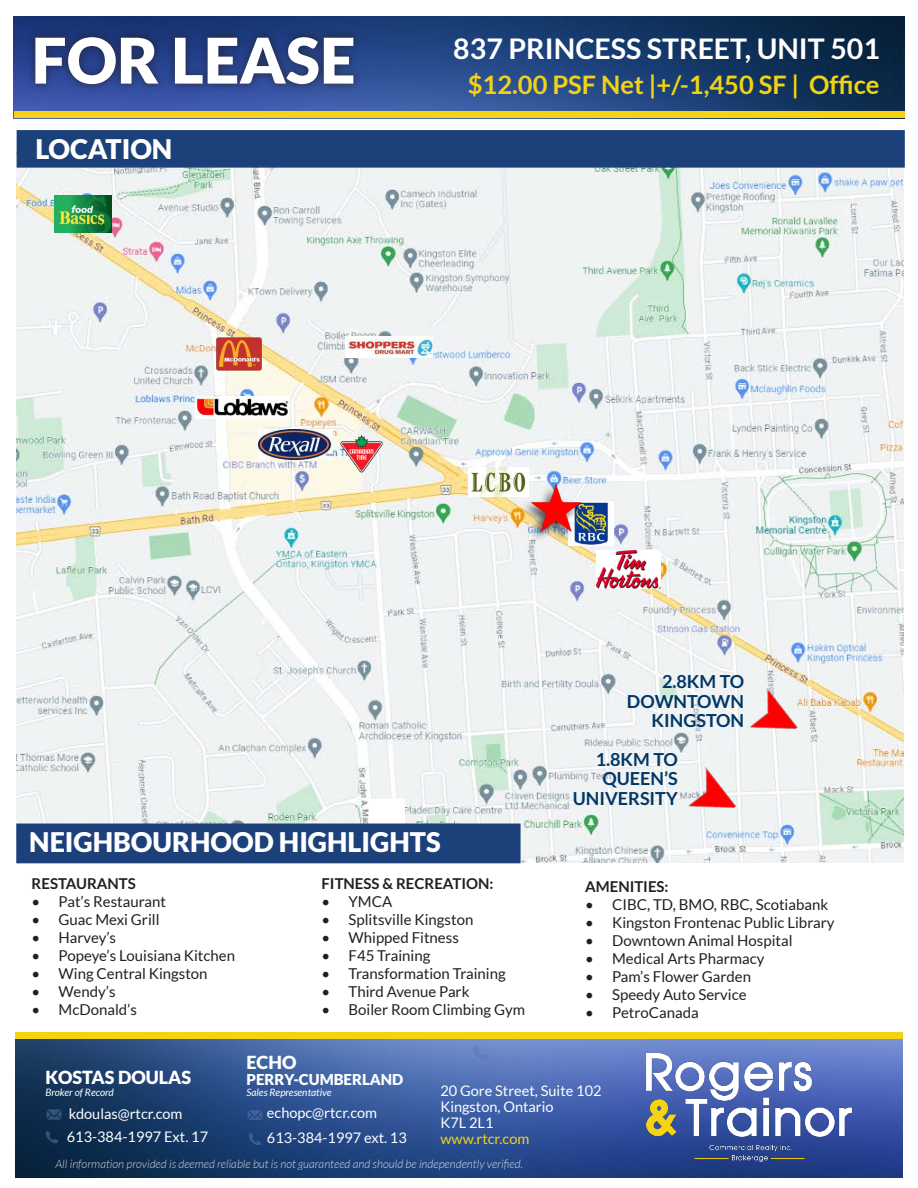
<style>
.page{position:relative;width:918px;height:1188px;background:#fff}
.page>*{position:absolute;margin:0;border:0;box-sizing:border-box;transform-origin:0 0}
.t1{font:900 63px "Lato";color:#fff}
.t2{font:700 28.5px "Lato";color:#fff}
.t3{font:900 27px "Lato";color:#fff}
.t4{font:700 25.5px "Lato";color:#f1d315}
.t5{font:25.5px "Lato";color:#fff}
.t6{font:700 18px "Lato";color:#003767}
.t7{font:900 18px "Lato";color:#fff}
.t8{font:15px "Lato";color:#231f20}
.t9{font:700 15px "Lato";color:#231f20}
.t10{font:900 15px "Lato";color:#fff}
.t11{font:14.55px "Lato";color:#fff}
.t12{font:14.55px "Lato";color:#f4d312}
.t13{font:italic 300 11.7px "Lato";color:#fff}
.t14{font:italic 10.2px "Lato";color:#fff}
</style>
<div class="page">
<img style="left:17px;top:168px;width:887px;height:695px">
<div style="left:17px;top:130px;width:888px;height:38px;background:#1c407a;border:2px solid #1c407a"></div>
<img style="left:15px;top:1039px;width:888px;height:138px">
<div style="left:15px;top:1032px;width:888px;height:7px;background:#f4d312"></div>
<img style="left:647px;top:1054px;width:204px;height:108px">
<div style="left:369px;top:799px;width:36px;height:25px;background:#fff"></div>
<img style="left:14px;top:17px;width:891px;height:101px">
<div style="left:14px;top:111px;width:890px;height:7px;background:#f4d312"></div>
<div style="left:26px;top:27px;width:337px;height:66px;background:#231f20;opacity:.75"></div>
<img style="left:340px;top:435px;width:58px;height:38px">
<img style="left:345px;top:337px;width:88px;height:20px">
<img style="left:195px;top:396px;width:94px;height:22px">
<img style="left:468px;top:468px;width:61px;height:28px">
<img style="left:214px;top:329px;width:50px;height:49px">
<img style="left:596px;top:550px;width:65px;height:38px">
<img style="left:732px;top:685px;width:69px;height:70px">
<img style="left:670px;top:764px;width:70px;height:70px">
<img style="left:54px;top:196px;width:58px;height:36px">
<img style="left:258px;top:430px;width:75px;height:30px">
<div style="left:16px;top:824px;width:505px;height:39px;background:#1c407a"></div>
<img style="left:42px;top:1102px;width:24px;height:25px">
<img style="left:40px;top:1125px;width:24px;height:24px">
<img style="left:243px;top:1103px;width:24px;height:48px">
<img style="left:468px;top:1040px;width:24px;height:25px">
<img style="left:569px;top:501px;width:45px;height:45px">
<div style="left:519px;top:483px;width:64px;height:61px;background:#231f20;opacity:.75"></div>
<img style="left:531px;top:483px;width:50px;height:50px">
<p class="t1" style="left:32px;top:24px;width:326px">FOR LEASE</p>
<p class="t2" style="left:391px;top:40px;width:328px">800 INNOVATION DRIVE</p>
<p class="t2" style="left:453px;top:33px;width:428px">837 PRINCESS STREET, UNIT 501</p>
<p class="t5" style="left:722px;top:43px;width:151px">Kingston, ON</p>
<p class="t4" style="left:468px;top:71px;width:413px">$12.00 PSF Net |+/-1,450 SF | Office</p>
<p class="t3" style="left:36px;top:133px;width:138px">LOCATION</p>
<p class="t3" style="left:29px;top:827px;width:413px">NEIGHBOURHOOD HIGHLIGHTS</p>
<p class="t9" style="left:32px;top:874px;width:106px">RESTAURANTS</p>
<p class="t8" style="left:32px;top:893px;width:136px">• Pat’s Restaurant</p>
<p class="t8" style="left:32px;top:911px;width:129px">• Guac Mexi Grill</p>
<p class="t8" style="left:32px;top:929px;width:86px">• Harvey’s</p>
<p class="t8" style="left:32px;top:947px;width:205px">• Popeye’s Louisiana Kitchen</p>
<p class="t8" style="left:32px;top:965px;width:178px">• Wing Central Kingston</p>
<p class="t8" style="left:32px;top:983px;width:85px">• Wendy’s</p>
<p class="t8" style="left:32px;top:1001px;width:107px">• McDonald’s</p>
<p class="t9" style="left:322px;top:875px;width:173px">FITNESS &amp; RECREATION:</p>
<p class="t8" style="left:322px;top:893px;width:72px">• YMCA</p>
<p class="t8" style="left:322px;top:911px;width:153px">• Splitsville Kingston</p>
<p class="t8" style="left:322px;top:929px;width:139px">• Whipped Fitness</p>
<p class="t8" style="left:322px;top:947px;width:110px">• F45 Training</p>
<p class="t8" style="left:322px;top:965px;width:186px">• Transformation Training</p>
<p class="t8" style="left:322px;top:983px;width:150px">• Third Avenue Park</p>
<p class="t8" style="left:322px;top:1001px;width:205px">• Boiler Room Climbing Gym</p>
<p class="t6" style="left:662px;top:672px;width:84px">2.8KM TO</p>
<p class="t6" style="left:627px;top:691px;width:119px">DOWNTOWN</p>
<p class="t6" style="left:652px;top:711px;width:94px">KINGSTON</p>
<p class="t6" style="left:596px;top:749px;width:84px">1.8KM TO</p>
<p class="t6" style="left:602px;top:768px;width:77px">QUEEN’S</p>
<p class="t6" style="left:573px;top:788px;width:107px">UNIVERSITY</p>
<p class="t9" style="left:585px;top:877px;width:85px">AMENITIES:</p>
<p class="t8" style="left:585px;top:896px;width:245px">• CIBC, TD, BMO, RBC, Scotiabank</p>
<p class="t8" style="left:585px;top:914px;width:251px">• Kingston Frontenac Public Library</p>
<p class="t8" style="left:585px;top:932px;width:209px">• Downtown Animal Hospital</p>
<p class="t8" style="left:585px;top:950px;width:181px">• Medical Arts Pharmacy</p>
<p class="t8" style="left:585px;top:968px;width:167px">• Pam’s Flower Garden</p>
<p class="t8" style="left:585px;top:986px;width:163px">• Speedy Auto Service</p>
<p class="t8" style="left:585px;top:1004px;width:115px">• PetroCanada</p>
<p class="t7" style="left:246px;top:1052px;width:52px">ECHO</p>
<p class="t10" style="left:246px;top:1071px;width:158px">PERRY-CUMBERLAND</p>
<p class="t14" style="left:246px;top:1087px;width:87px">Sales Representative</p>
<p class="t11" style="left:267px;top:1130px;width:141px">613-384-1997 ext. 13</p>
<p class="t7" style="left:45px;top:1067px;width:147px">KOSTAS DOULAS</p>
<p class="t14" style="left:45px;top:1086px;width:70px">Broker of Record</p>
<p class="t11" style="left:69px;top:1105px;width:115px">kdoulas@rtcr.com</p>
<p class="t11" style="left:67px;top:1129px;width:143px">613-384-1997 Ext. 17</p>
<p class="t11" style="left:440px;top:1083px;width:163px">20 Gore Street, Suite 102</p>
<p class="t11" style="left:440px;top:1099px;width:115px">Kingston, Ontario</p>
<p class="t11" style="left:440px;top:1115px;width:55px">K7L 2L1</p>
<p class="t12" style="left:440px;top:1131px;width:91px">www.rtcr.com</p>
<p class="t13" style="left:55px;top:1157px;width:469px">All information provided is deemed reliable but is not guaranteed and should be independently verified.</p>
<p class="t11" style="left:267px;top:1105px;width:112px">echopc@rtcr.com</p>
</div>
